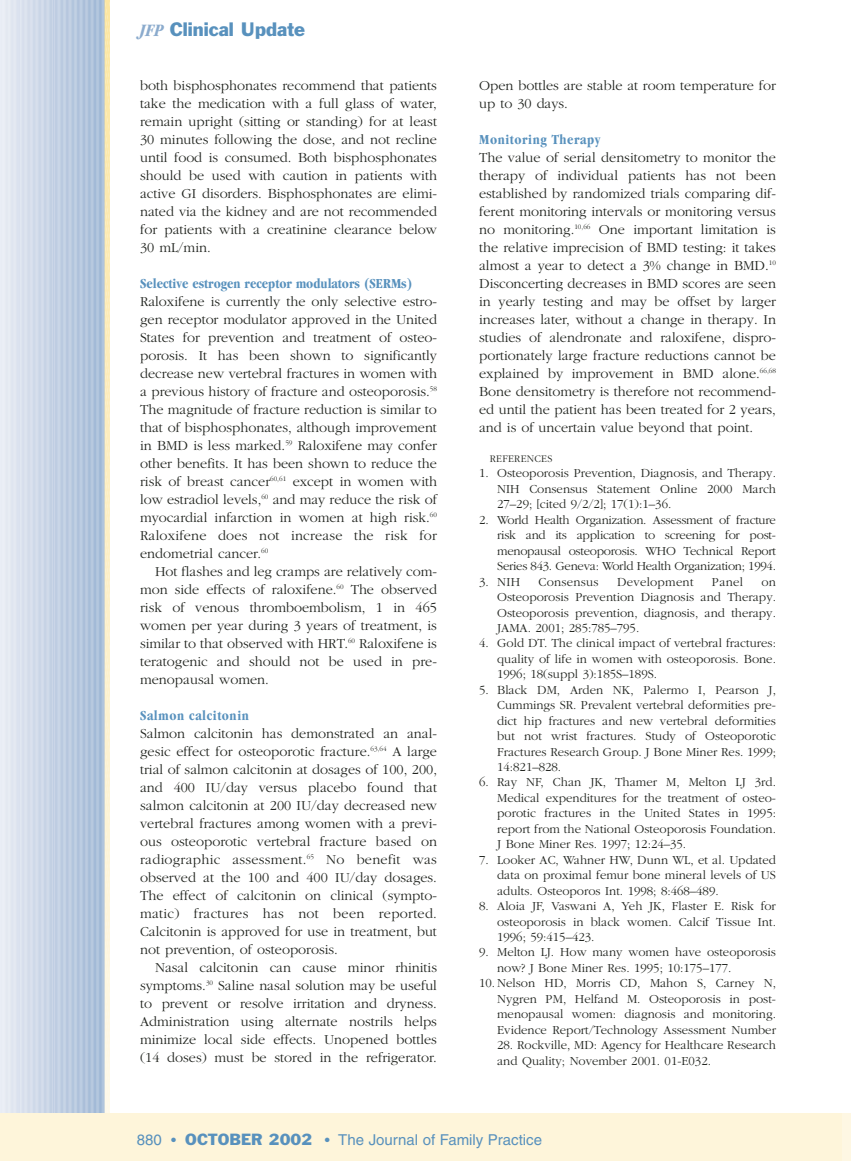
<style>
.page{position:relative;width:851px;height:1161px;background:#fff}
.page>*{position:absolute;margin:0;border:0;box-sizing:border-box;transform-origin:0 0}
.t1{font:18px "Franklin Gothic";color:#5891bd}
.t2{font:15px "Helvetica";color:#5891bd}
.t3{font:300 14.25px/18px "Garamond";color:#20231e;text-align:justify}
.t4{font:700 condensed 14.25px "Garamond";color:#5891bd}
.t5{font:700 condensed 14.25px "Garamond";letter-spacing:.04em;color:#5891bd}
.t6{font:300 12.75px/15.5px "Garamond";color:#20231e;text-align:justify}
.t7{font:300 12.75px "Garamond";letter-spacing:.02em;color:#20231e}
.t8{font:300 10.5px "Garamond";letter-spacing:.025em;color:#20231e}
.s1{font-family:"Garamond";font-weight:700;font-style:italic;font-stretch:condensed;color:#8babcd}
.s2{font-size:14.25px}
.s3{font-family:"Franklin Gothic"}
</style>
<div class="page">
<svg style="left:105px;top:0;width:4px;height:1114px;background:#fdefc8"></svg>
<hr style="left:100px;top:0;width:4px;height:1161px;background:#b1c5dc">
<hr style="left:98px;top:0;width:4px;height:1161px;background:#9eb7d5">
<hr style="left:95px;top:0;width:4px;height:1161px;background:#b1c5dd">
<hr style="left:92px;top:0;width:4px;height:1161px;background:#a3bad7">
<hr style="left:90px;top:0;width:4px;height:1161px;background:#aec2db">
<hr style="left:89px;top:0;width:4px;height:1161px;background:#b7c9de">
<hr style="left:88px;top:0;width:3px;height:1161px;background:#a6bdd8">
<hr style="left:84px;top:0;width:4px;height:1161px;background:#b7c8de">
<hr style="left:83px;top:0;width:4px;height:1161px;background:#bbcbde">
<hr style="left:81px;top:0;width:4px;height:1161px;background:#abbfd9">
<hr style="left:79px;top:0;width:4px;height:1161px;background:#b4c7de">
<hr style="left:78px;top:0;width:4px;height:1161px;background:#bccde2">
<hr style="left:77px;top:0;width:3px;height:1161px;background:#aec1db">
<hr style="left:73px;top:0;width:4px;height:1161px;background:#bdcde1">
<hr style="left:72px;top:0;width:4px;height:1161px;background:#c1d0e1">
<hr style="left:70px;top:0;width:4px;height:1161px;background:#b2c5dd">
<hr style="left:68px;top:0;width:4px;height:1161px;background:#bbcbe0">
<hr style="left:67px;top:0;width:4px;height:1161px;background:#c3d1e3">
<hr style="left:66px;top:0;width:3px;height:1161px;background:#b6c7de">
<hr style="left:62px;top:0;width:4px;height:1161px;background:#c3d1e4">
<hr style="left:61px;top:0;width:4px;height:1161px;background:#c7d4e4">
<hr style="left:59px;top:0;width:4px;height:1161px;background:#bacae0">
<hr style="left:56px;top:0;width:4px;height:1161px;background:#c9d5e6">
<hr style="left:53px;top:0;width:4px;height:1161px;background:#bfcde2">
<hr style="left:51px;top:0;width:4px;height:1161px;background:#cad5e7">
<hr style="left:50px;top:0;width:4px;height:1161px;background:#cbd6e3">
<hr style="left:48px;top:0;width:4px;height:1161px;background:#c2d0e3">
<hr style="left:45px;top:0;width:4px;height:1161px;background:#cfdae9">
<hr style="left:42px;top:0;width:4px;height:1161px;background:#c7d3e5">
<hr style="left:40px;top:0;width:4px;height:1161px;background:#d0daea">
<hr style="left:39px;top:0;width:4px;height:1161px;background:#d4ddea">
<hr style="left:37px;top:0;width:4px;height:1161px;background:#cad6e7">
<hr style="left:34px;top:0;width:4px;height:1161px;background:#d5deec">
<hr style="left:31px;top:0;width:4px;height:1161px;background:#cfd9e9">
<hr style="left:28px;top:0;width:4px;height:1161px;background:#dae1ed">
<hr style="left:27px;top:0;width:3px;height:1161px;background:#d3dcea">
<hr style="left:23px;top:0;width:4px;height:1161px;background:#d6deeb">
<hr style="left:19px;top:0;width:4px;height:1161px;background:#d8e0ed">
<hr style="left:17px;top:0;width:4px;height:1161px;background:#e1e7ee">
<hr style="left:16px;top:0;width:3px;height:1161px;background:#dbe2ef">
<hr style="left:12px;top:0;width:4px;height:1161px;background:#dee4ef">
<hr style="left:8px;top:0;width:4px;height:1161px;background:#e1e6f0">
<hr style="left:5px;top:0;width:3px;height:1161px;background:#e4e8f1">
<hr style="left:1px;top:0;width:4px;height:1161px;background:#e7ebf4">
<hr style="left:0;top:0;width:1px;height:1161px;background:#eaedf5">
<div style="left:817px;top:1114px;width:33px;height:47px;background:#fef7e3"></div>
<div style="left:0;top:1114px;width:841px;height:47px;background:#fef5da"></div>
<p class="t1" style="left:140px;top:23px;width:166px"><span class="s1">JFP</span> Clinical Update</p>
<p class="t3" style="left:140px;top:78px;width:298px">both bisphosphonates recommend that patients take the medication with a full glass of water, remain upright (sitting or standing) for at least 30 minutes following the dose, and not recline until food is consumed. Both bisphosphonates should be used with caution in patients with active GI disorders. Bisphosphonates are elimi&shy;nated via the kidney and are not recommended for patients with a creatinine clearance below 30 mL/min.</p>
<p class="t4" style="left:140px;top:278px;width:274px">Selective estrogen receptor modulators (SERMs)</p>
<p class="t3" style="left:140px;top:294px;width:298px">Raloxifene is currently the only selective estro&shy;gen receptor modulator approved in the United States for prevention and treatment of osteo&shy;porosis. It has been shown to significantly decrease new vertebral fractures in women with a previous history of fracture and osteoporosis.<sup>58<br></sup>The magnitude of fracture reduction is similar to that of bisphosphonates, although improvement in BMD is less marked.<sup>59</sup> Raloxifene may confer other benefits. It has been shown to reduce the risk of breast cancer<sup>60,61</sup> except in women with low estradiol levels,<sup>60</sup> and may reduce the risk of myocardial infarction in women at high risk.<sup>60<br></sup>Raloxifene does not increase the risk for endometrial cancer.<sup>60</sup></p>
<p class="t3" style="left:140px;top:564px;width:298px;text-indent:15px">Hot flashes and leg cramps are relatively com&shy;mon side effects of raloxifene.<sup>60</sup> The observed risk of venous thromboembolism, 1 in 465 women per year during 3 years of treatment, is similar to that observed with HRT.<sup>60</sup> Raloxifene is teratogenic and should not be used in pre&shy;menopausal women.</p>
<p class="t5" style="left:140px;top:710px;width:110px">Salmon calcitonin</p>
<p class="t3" style="left:140px;top:726px;width:298px">Salmon calcitonin has demonstrated an anal&shy;gesic effect for osteoporotic fracture.<sup>63,64</sup> A large trial of salmon calcitonin at dosages of 100, 200, and 400 IU/day versus placebo found that salmon calcitonin at 200 IU/day decreased new vertebral fractures among women with a previ&shy;ous osteoporotic vertebral fracture based on radiographic assessment.<sup>65</sup> No benefit was observed at the 100 and 400 IU/day dosages.<br>The effect of calcitonin on clinical (sympto&shy;matic) fractures has not been reported.<br>Calcitonin is approved for use in treatment, but not prevention, of osteoporosis.</p>
<p class="t3" style="left:140px;top:960px;width:298px;text-indent:15px">Nasal calcitonin can cause minor rhinitis symptoms.<sup>30</sup> Saline nasal solution may be useful to prevent or resolve irritation and dryness.<br>Administration using alternate nostrils helps minimize local side effects. Unopened bottles (14 doses) must be stored in the refrigerator.</p>
<p class="t3" style="left:479px;top:78px;width:298px">Open bottles are stable at room temperature for up to 30 days.</p>
<p class="t5" style="left:479px;top:134px;width:123px">Monitoring Therapy</p>
<p class="t3" style="left:479px;top:150px;width:298px">The value of serial densitometry to monitor the therapy of individual patients has not been established by randomized trials comparing dif&shy;ferent monitoring intervals or monitoring versus no monitoring.<sup>10,66</sup> One important limitation is the relative imprecision of BMD testing: it takes almost a year to detect a 3% change in BMD.<sup>10<br></sup>Disconcerting decreases in BMD scores are seen in yearly testing and may be offset by larger increases later, without a change in therapy. In studies of alendronate and raloxifene, dispro&shy;portionately large fracture reductions cannot be explained by improvement in BMD alone.<sup>66,68<br></sup>Bone densitometry is therefore not recommend&shy;ed until the patient has been treated for 2 years, and is of uncertain value beyond that point.</p>
<p class="t8" style="left:490px;top:455px;width:64px">REFERENCES</p>
<p class="t6" style="left:497px;top:467px;width:280px;text-indent:-18px">1. Osteoporosis Prevention, Diagnosis, and Therapy.<br>NIH Consensus Statement Online 2000 March 27–29; [cited 9/2/2]; 17(1):1–36.</p>
<p class="t6" style="left:497px;top:513px;width:280px;text-indent:-18px">2. World Health Organization. Assessment of fracture risk and its application to screening for post&shy;menopausal osteoporosis. WHO Technical Report Series 843. Geneva: World Health Organization; 1994.</p>
<p class="t6" style="left:479px;top:575px;width:42px">3. NIH</p>
<p class="t7" style="left:538px;top:577px;width:62px">Consensus</p>
<p class="t7" style="left:617px;top:577px;width:78px">Development</p>
<p class="t6" style="left:712px;top:575px;width:33px">Panel</p>
<p class="t6" style="left:497px;top:575px;width:280px;text-indent:264px">on Osteoporosis Prevention Diagnosis and Therapy.<br>Osteoporosis prevention, diagnosis, and therapy.<br>JAMA. 2001; 285:785–795.</p>
<p class="t6" style="left:497px;top:637px;width:280px;text-indent:-18px">4. Gold DT. The clinical impact of vertebral fractures: quality of life in women with osteoporosis. Bone.<br>1996; 18(suppl 3):185S–189S.</p>
<p class="t6" style="left:497px;top:683px;width:280px;text-indent:-18px">5. Black DM, Arden NK, Palermo I, Pearson J, Cummings SR. Prevalent vertebral deformities pre&shy;dict hip fractures and new vertebral deformities but not wrist fractures. Study of Osteoporotic Fractures Research Group. J Bone Miner Res. 1999; 14:821–828.</p>
<p class="t6" style="left:497px;top:776px;width:280px;text-indent:-18px">6. Ray NF, Chan JK, Thamer M, Melton LJ 3rd.<br>Medical expenditures for the treatment of osteo&shy;porotic fractures in the United States in 1995: report from the National Osteoporosis Foundation.<br>J Bone Miner Res. 1997; 12:24–35.</p>
<p class="t6" style="left:497px;top:853px;width:280px;text-indent:-18px">7. Looker AC, Wahner HW, Dunn WL, et al. Updated data on proximal femur bone mineral levels of US adults. Osteoporos Int. 1998; 8:468–489.</p>
<p class="t6" style="left:497px;top:899px;width:280px;text-indent:-18px">8. Aloia JF, Vaswani A, Yeh JK, Flaster E. Risk for osteoporosis in black women. Calcif Tissue Int.<br>1996; 59:415–423.</p>
<p class="t6" style="left:479px;top:946px;width:298px">9. Melton LJ. How many women have osteoporosis</p>
<p class="t6" style="left:497px;top:961px;width:236px">now? J Bone Miner Res. 1995; 10:175–177.</p>
<p class="t6" style="left:479px;top:977px;width:298px">10.Nelson HD, Morris CD, Mahon S, Carney N,</p>
<p class="t6" style="left:497px;top:992px;width:280px">Nygren PM, Helfand M. Osteoporosis in post-</p>
<p class="t6" style="left:497px;top:1007px;width:280px">menopausal women: diagnosis and monitoring.</p>
<p class="t6" style="left:497px;top:1023px;width:280px">Evidence Report/Technology Assessment Number</p>
<p class="t6" style="left:497px;top:1038px;width:280px">28. Rockville, MD: Agency for Healthcare Research and Quality; November 2001. 01-E032.</p>
<p class="t2" style="left:137px;top:1134px;width:406px">880 <span class="s2">•</span> <span class="s3">OCTOBER 2002</span> <span class="s2">•</span> The Journal of Family Practice</p>
</div>
